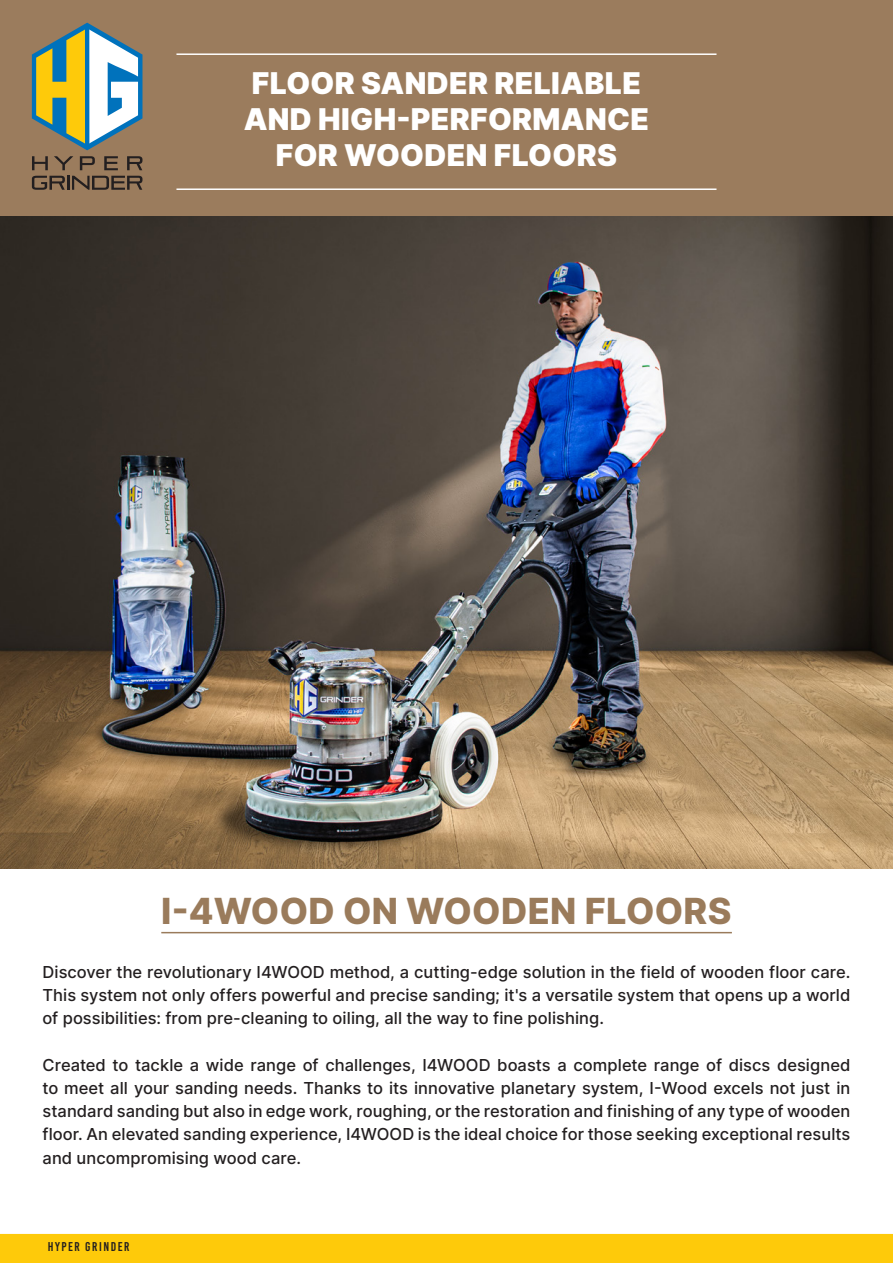
<style>
.page{position:relative;width:893px;height:1263px;background:#fff}
.page>*{position:absolute;margin:0;border:0;box-sizing:border-box;transform-origin:0 0}
.t1{font:800 36px "Inter";letter-spacing:.01em;color:#9a7b5b}
.t2{font:900 30px "Inter";letter-spacing:.01em;color:#fff}
.t3{font:500 16.5px/23.2px "Inter";letter-spacing:.005em;color:#231f20;text-align:justify}
.t4{font:12.75px "Bebas Kai";letter-spacing:.12em;color:#231f20}
</style>
<div class="page">
<div style="left:0;top:0;width:893px;height:217px;background:#9b7c5d"></div>
<img style="left:0;top:217px;width:893px;height:651px">
<hr style="left:161px;top:932px;width:571px;height:1px;background:#9a7b5b">
<hr style="left:176px;top:188px;width:540px;height:2px;background:#fff">
<div style="left:0;top:1234px;width:893px;height:29px;background:#feca0a"></div>
<hr style="left:176px;top:53px;width:540px;height:2px;background:#fff">
<svg style="left:32px;top:156px;width:16px;height:14px"></svg>
<svg style="left:54px;top:156px;width:19px;height:14px"></svg>
<svg style="left:80px;top:156px;width:15px;height:14px"></svg>
<svg style="left:104px;top:156px;width:14px;height:14px"></svg>
<svg style="left:127px;top:156px;width:15px;height:14px"></svg>
<svg style="left:32px;top:176px;width:110px;height:14px"></svg>
<svg style="left:32px;top:23px;width:110px;height:127px"></svg>
<hr style="left:85px;top:25px;width:4px;height:123px;background:#0072bc">
<p class="t2" style="left:252px;top:60px;width:391px">FLOOR SANDER RELIABLE</p>
<p class="t2" style="left:244px;top:96px;width:407px">AND HIGH-PERFORMANCE</p>
<p class="t2" style="left:276px;top:132px;width:343px">FOR WOODEN FLOORS</p>
<p class="t1" style="left:161px;top:883px;width:572px">I-4WOOD ON WOODEN FLOORS</p>
<p class="t3" style="left:43px;top:960px;width:809px">Discover the revolutionary I4WOOD method, a cutting-edge solution in the field of wooden floor care.<br>This system not only offers powerful and precise sanding; it's a versatile system that opens up a world of possibilities: from pre-cleaning to oiling, all the way to fine polishing.</p>
<p class="t3" style="left:43px;top:1053px;width:809px">Created to tackle a wide range of challenges, I4WOOD boasts a complete range of discs designed to meet all your sanding needs. Thanks to its innovative planetary system, I-Wood excels not just in standard sanding but also in edge work, roughing, or the restoration and finishing of any type of wooden floor. An elevated sanding experience, I4WOOD is the ideal choice for those seeking exceptional results and uncompromising wood care.</p>
<p class="t4" style="left:48px;top:1240px;width:83px">HYPER GRINDER</p>
</div>
